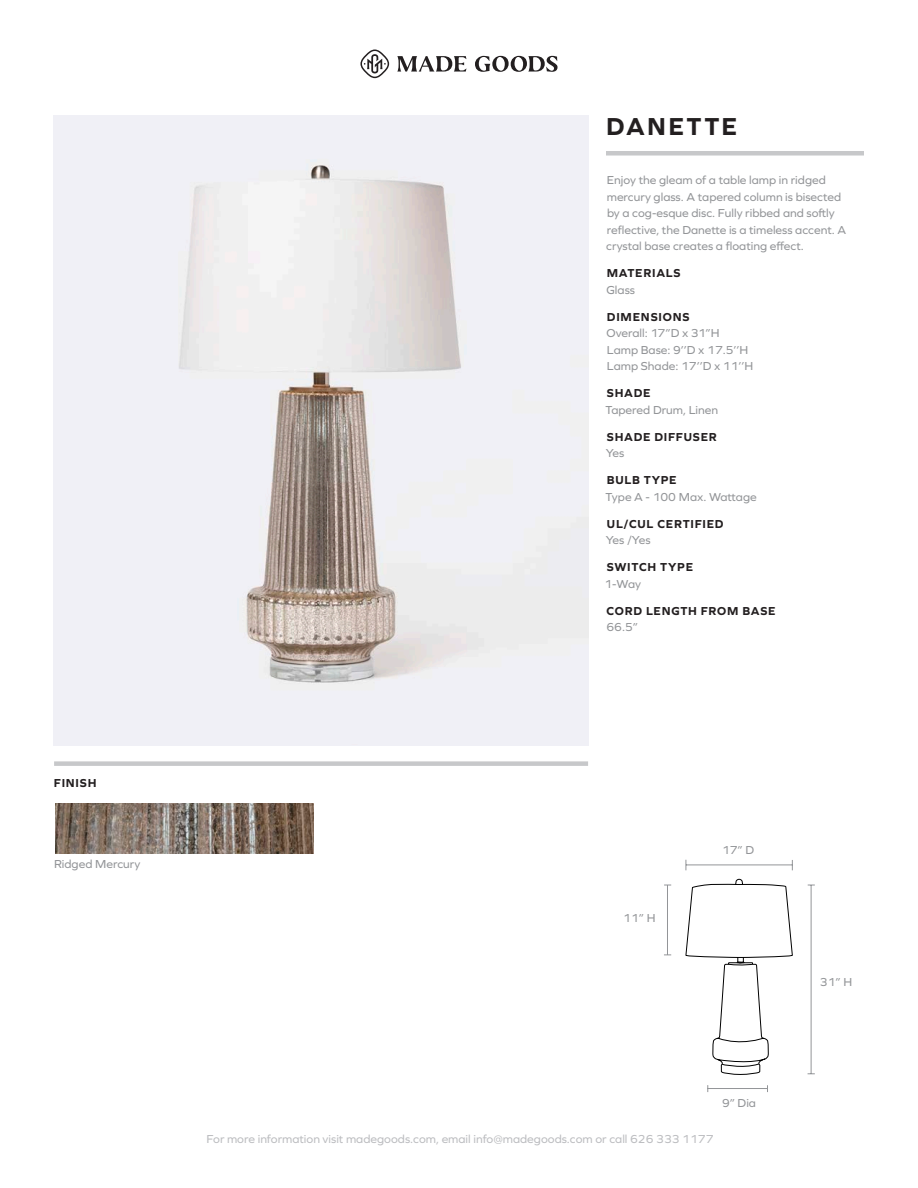
<style>
.page{position:relative;width:918px;height:1188px;background:#fff}
.page>*{position:absolute;margin:0;border:0;box-sizing:border-box;transform-origin:0 0}
.t1{font:700 25.5px "Graphie";letter-spacing:.09em;color:#231f20}
.t2{font:12px/16.5px "Graphie";color:#939598}
.t3{font:700 12px "Graphie";letter-spacing:.06em;color:#231f20}
.t4{font:12px "Graphie";color:#bcbdc0}
</style>
<div class="page">
<div style="left:606px;top:151px;width:258px;height:5px;background:#c7c8ca"></div>
<svg style="left:397px;top:56px;width:161px;height:16px"></svg>
<svg style="left:360px;top:50px;width:29px;height:28px"></svg>
<div style="left:54px;top:761px;width:534px;height:5px;background:#c7c8ca"></div>
<img style="left:54px;top:116px;width:534px;height:629px">
<img style="left:55px;top:804px;width:258px;height:50px">
<hr style="left:708px;top:1088px;width:60px;height:1px;background:#939598">
<hr style="left:811px;top:885px;width:1px;height:189px;background:#939598">
<hr style="left:667px;top:885px;width:1px;height:70px;background:#939598">
<hr style="left:686px;top:865px;width:106px;height:1px;background:#939598">
<svg style="left:685px;top:879px;width:108px;height:196px"></svg>
<p class="t3" style="left:54px;top:776px;width:44px">FINISH</p>
<p class="t2" style="left:54px;top:855px;width:88px">Ridged Mercury</p>
<p class="t1" style="left:606px;top:111px;width:133px">DANETTE</p>
<p class="t2" style="left:606px;top:172px;width:241px">Enjoy the gleam of a table lamp in ridged mercury glass. A tapered column is bisected by a cog-esque disc. Fully ribbed and softly reflective, the Danette is a timeless accent. A crystal base creates a floating effect.</p>
<p class="t3" style="left:607px;top:266px;width:75px">MATERIALS</p>
<p class="t2" style="left:607px;top:281px;width:30px">Glass</p>
<p class="t3" style="left:607px;top:310px;width:84px">DIMENSIONS</p>
<p class="t2" style="left:607px;top:325px;width:143px">Overall: 17”D x 31”H<br>Lamp Base: 9’’D x 17.5’’H</p>
<p class="t2" style="left:607px;top:358px;width:148px">Lamp Shade: 17’’D x 11’’H</p>
<p class="t3" style="left:607px;top:386px;width:45px">SHADE</p>
<p class="t2" style="left:606px;top:401px;width:114px">Tapered Drum, Linen</p>
<p class="t3" style="left:607px;top:430px;width:112px">SHADE DIFFUSER</p>
<p class="t2" style="left:606px;top:445px;width:20px">Yes</p>
<p class="t3" style="left:607px;top:473px;width:71px">BULB TYPE</p>
<p class="t2" style="left:606px;top:488px;width:153px">Type A - 100 Max. Wattage</p>
<p class="t3" style="left:607px;top:517px;width:118px">UL/CUL CERTIFIED</p>
<p class="t2" style="left:606px;top:532px;width:46px">Yes /Yes</p>
<p class="t3" style="left:607px;top:560px;width:88px">SWITCH TYPE</p>
<p class="t2" style="left:605px;top:575px;width:38px">1-Way</p>
<p class="t3" style="left:607px;top:604px;width:171px">CORD LENGTH FROM BASE</p>
<p class="t2" style="left:606px;top:619px;width:33px">66.5”</p>
<p class="t2" style="left:623px;top:909px;width:34px">11” H</p>
<p class="t2" style="left:722px;top:841px;width:34px">17” D</p>
<p class="t2" style="left:722px;top:1095px;width:36px">9” Dia</p>
<p class="t4" style="left:207px;top:1132px;width:508px">For more information visit madegoods.com, email info@madegoods.com or call 626 333 1177</p>
<p class="t2" style="left:820px;top:973px;width:34px">31” H</p>
</div>
